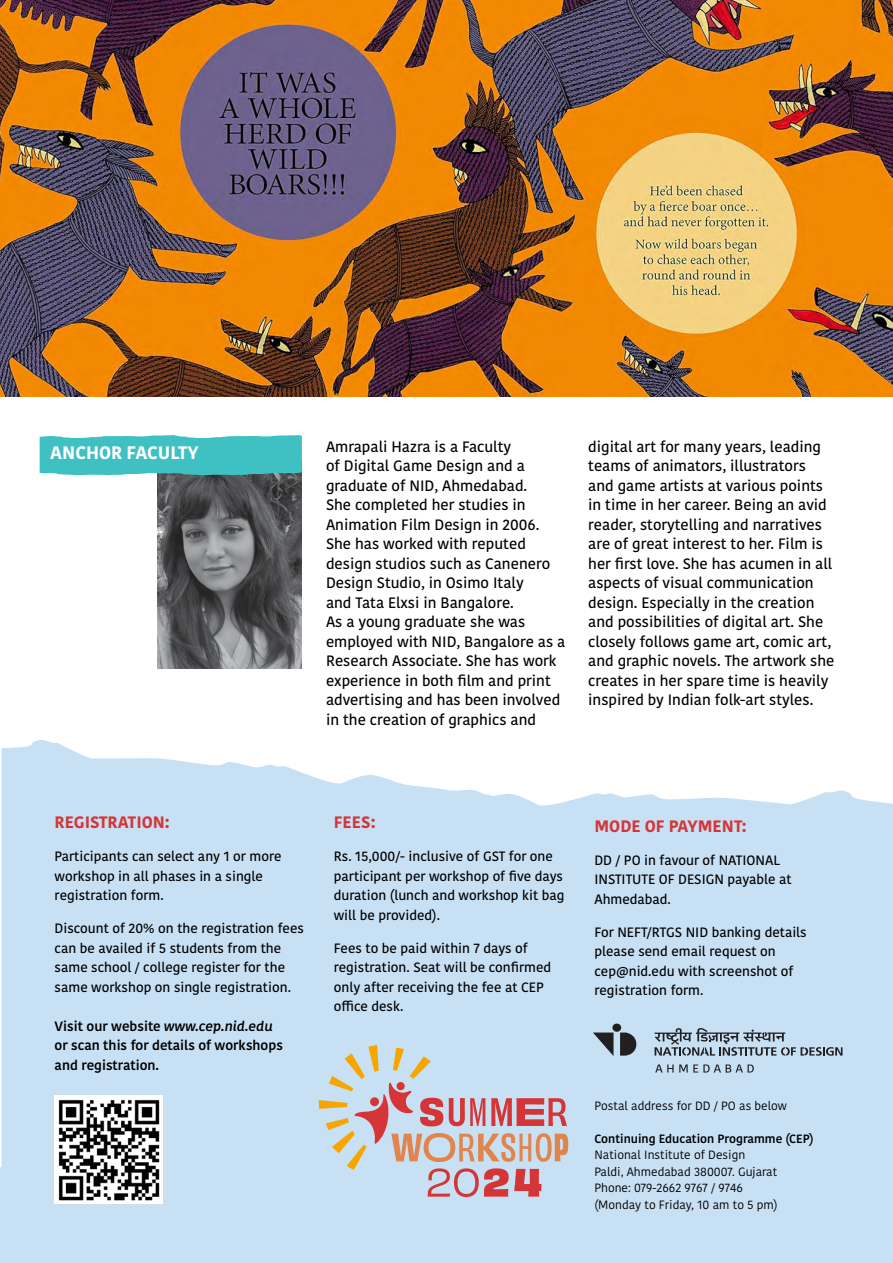
<style>
.page{position:relative;width:893px;height:1263px;background:#fff}
.page>*{position:absolute;margin:0;border:0;box-sizing:border-box;transform-origin:0 0}
.t1{font:700 18px "Kohinoor";color:#fff}
.t2{font:700 16.5px "Kohinoor";color:#d43638}
.t3{font:500 15px/19.5px "Kohinoor";color:#000}
.t4{font:500 13.5px/19.5px "Kohinoor";color:#000}
.t5{font:600 13.5px/19.5px "Kohinoor";color:#000}
.t6{font:12px/16.5px "Kohinoor";color:#000}
.t7{font:600 12px "Kohinoor";color:#000}
.s1{font-style:italic}
</style>
<div class="page">
<div style="left:0;top:1191px;width:893px;height:72px;background:#c8e0f4"></div>
<svg style="left:2px;top:740px;width:891px;height:464px;fill:#c8e0f4"></svg>
<div style="left:612px;top:1023px;width:9px;height:9px;background:#221f20;border-radius:50%"></div>
<svg style="left:593px;top:1032px;width:20px;height:24px"></svg>
<svg style="left:620px;top:1032px;width:16px;height:23px"></svg>
<svg style="left:655px;top:1028px;width:187px;height:28px"></svg>
<svg style="left:655px;top:1064px;width:99px;height:8px"></svg>
<svg style="left:319px;top:1045px;width:249px;height:152px"></svg>
<div style="left:370px;top:1097px;width:9px;height:9px;background:#d43638;border-radius:50%"></div>
<img style="left:55px;top:1095px;width:108px;height:108px">
<div style="left:0;top:1110px;width:20px;height:94px;background:#c8e0f4"></div>
<img style="left:0;top:0;width:893px;height:396px">
<img style="left:157px;top:475px;width:145px;height:193px">
<svg style="left:40px;top:435px;width:262px;height:40px"></svg>
<p class="t1" style="left:50px;top:441px;width:150px">ANCHOR FACULTY</p>
<p class="t3" style="left:588px;top:437px;width:248px">digital art for many years, leading teams of animators, illustrators and game artists at various points in time in her career. Being an avid reader, storytelling and narratives are of great interest to her. Film is her first love. She has acumen in all aspects of visual communication design. Especially in the creation and possibilities of digital art. She closely follows game art, comic art, and graphic novels. The artwork she creates in her spare time is heavily inspired by Indian folk-art styles.</p>
<p class="t3" style="left:326px;top:437px;width:241px">Amrapali Hazra is a Faculty<br>of Digital Game Design and a graduate of NID, Ahmedabad.<br>She completed her studies in<br>Animation Film Design in 2006.<br>She has worked with reputed design studios such as Canenero<br>Design Studio, in Osimo Italy<br>and Tata Elxsi in Bangalore.<br>As a young graduate she was employed with NID, Bangalore as a<br>Research Associate. She has work experience in both film and print advertising and has been involved in the creation of graphics and</p>
<p class="t2" style="left:55px;top:811px;width:117px">REGISTRATION:</p>
<p class="t4" style="left:55px;top:847px;width:228px">Participants can select any 1 or more workshop in all phases in a single registration form.</p>
<p class="t4" style="left:55px;top:919px;width:251px">Discount of 20% on the registration fees can be availed if 5 students from the same school / college register for the same workshop on single registration.</p>
<p class="t5" style="left:55px;top:1016px;width:230px">Visit our website <span class="s1">www.cep.nid.edu </span>or scan this for details of workshops and registration.</p>
<p class="t2" style="left:334px;top:811px;width:43px">FEES:</p>
<p class="t4" style="left:334px;top:847px;width:232px">Rs. 15,000/- inclusive of GST for one participant per workshop of five days duration (lunch and workshop kit bag will be provided).</p>
<p class="t4" style="left:334px;top:939px;width:219px">Fees to be paid within 7 days of registration. Seat will be confirmed only after receiving the fee at CEP office desk.</p>
<p class="t2" style="left:594px;top:815px;width:154px">MODE OF PAYMENT:</p>
<p class="t4" style="left:594px;top:851px;width:199px">DD / PO in favour of NATIONAL<br>INSTITUTE OF DESIGN payable at<br>Ahmedabad.</p>
<p class="t4" style="left:594px;top:923px;width:214px">For NEFT/RTGS NID banking details please send email request on cep@nid.edu with screenshot of registration form.</p>
<p class="t6" style="left:594px;top:1097px;width:194px">Postal address for DD / PO as below</p>
<p class="t7" style="left:594px;top:1131px;width:221px">Continuing Education Programme (CEP)</p>
<p class="t6" style="left:594px;top:1147px;width:185px">National Institute of Design<br>Paldi, Ahmedabad 380007. Gujarat<br>Phone: 079-2662 9767 / 9746 (Monday to Friday, 10 am to 5 pm)</p>
</div>
